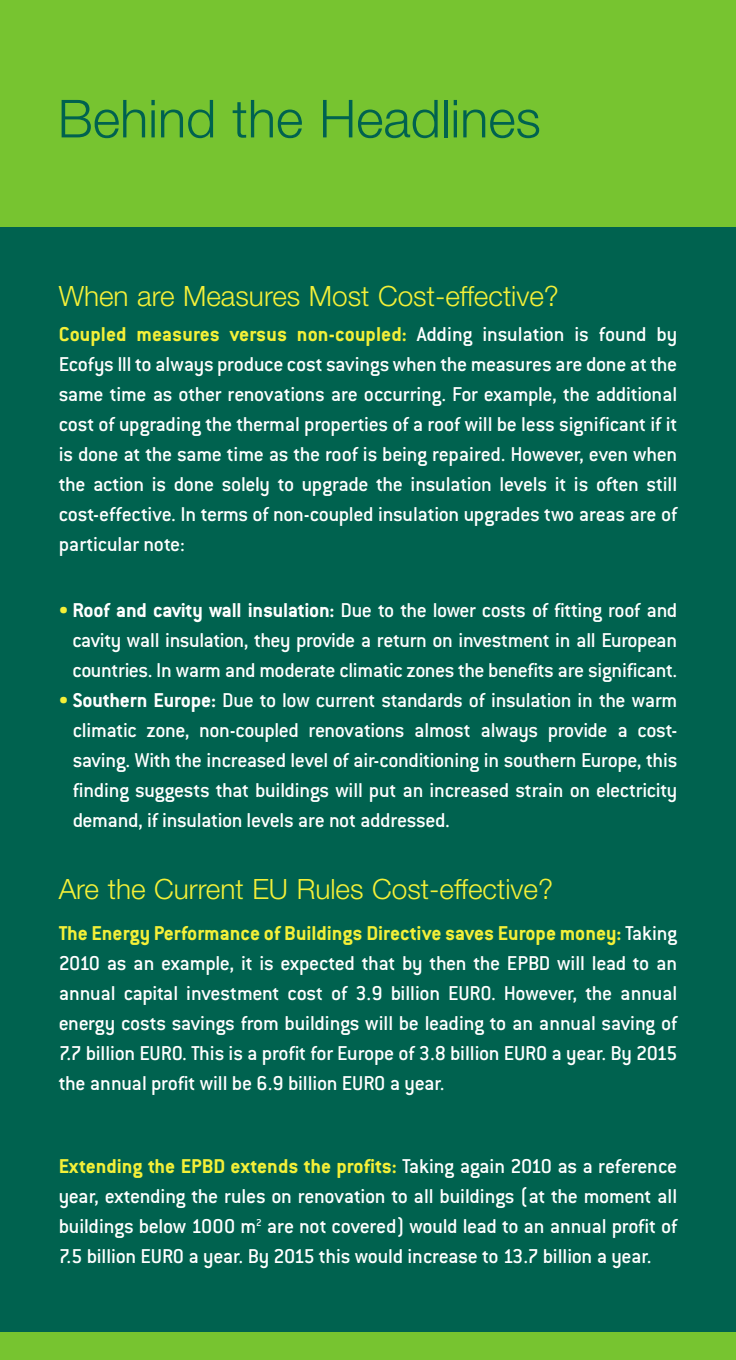
<style>
.page{position:relative;width:736px;height:1360px;background:#00624f}
.page>*{position:absolute;margin:0;border:0;box-sizing:border-box;transform-origin:0 0}
.t1{font:300 52.4px "Helvetica Neue";color:#00624f}
.t2{font:300 28px "Helvetica Neue";color:#f4f038}
.t3{font:500 22px/30px "Conduit ITC";letter-spacing:-.015em;color:#fff;text-align:justify}
.s1{font-weight:700;color:#f4f038}
.s2{color:#f4f038}
.s3{font-weight:700}
</style>
<div class="page">
<div style="left:0;top:0;width:736px;height:226px;background:#77c430"></div>
<div style="left:0;top:1332px;width:736px;height:28px;background:#77c430"></div>
<h1 class="t1" style="left:58px;top:100px;width:485px">Behind the Headlines</h1>
<p class="t2" style="left:59px;top:286px;width:502px">When are Measures Most Cost-effective?</p>
<p class="t3" style="left:59px;top:322px;width:620px"><span class="s1">Coupled measures versus non-coupled:</span> Adding insulation is found by Ecofys III to always produce cost savings when the measures are done at the same time as other renovations are occurring. For example, the additional cost of upgrading the thermal properties of a roof will be less significant if it is done at the same time as the roof is being repaired. However, even when the action is done solely to upgrade the insulation levels it is often still cost-effective. In terms of non-coupled insulation upgrades two areas are of particular note:</p>
<p class="t3" style="left:72px;top:597px;width:606px;text-indent:-14px"><span class="s2">•</span> <span class="s3">Roof and cavity wall insulation:</span> Due to the lower costs of fitting roof and cavity wall insulation, they provide a return on investment in all European countries. In warm and moderate climatic zones the benefits are significant.</p>
<p class="t3" style="left:73px;top:687px;width:606px;text-indent:-14px"><span class="s2">•</span> <span class="s3">Southern Europe:</span> Due to low current standards of insulation in the warm climatic zone, non-coupled renovations almost always provide a cost&shy;saving. With the increased level of air-conditioning in southern Europe, this finding suggests that buildings will put an increased strain on electricity demand, if insulation levels are not addressed.</p>
<p class="t2" style="left:59px;top:879px;width:496px">Are the Current EU Rules Cost-effective?</p>
<p class="t3" style="left:59px;top:920px;width:620px"><span class="s1">The Energy Performance of Buildings Directive saves Europe money:</span> Taking 2010 as an example, it is expected that by then the EPBD will lead to an annual capital investment cost of 3.9 billion EURO. However, the annual energy costs savings from buildings will be leading to an annual saving of 7.7 billion EURO. This is a profit for Europe of 3.8 billion EURO a year. By 2015 the annual profit will be 6.9 billion EURO a year.</p>
<p class="t3" style="left:59px;top:1153px;width:620px"><span class="s1">Extending the EPBD extends the profits:</span> Taking again 2010 as a reference year, extending the rules on renovation to all buildings (at the moment all buildings below 1000 m<sup>2</sup> are not covered) would lead to an annual profit of 7.5 billion EURO a year. By 2015 this would increase to 13.7 billion a year.</p>
</div>
